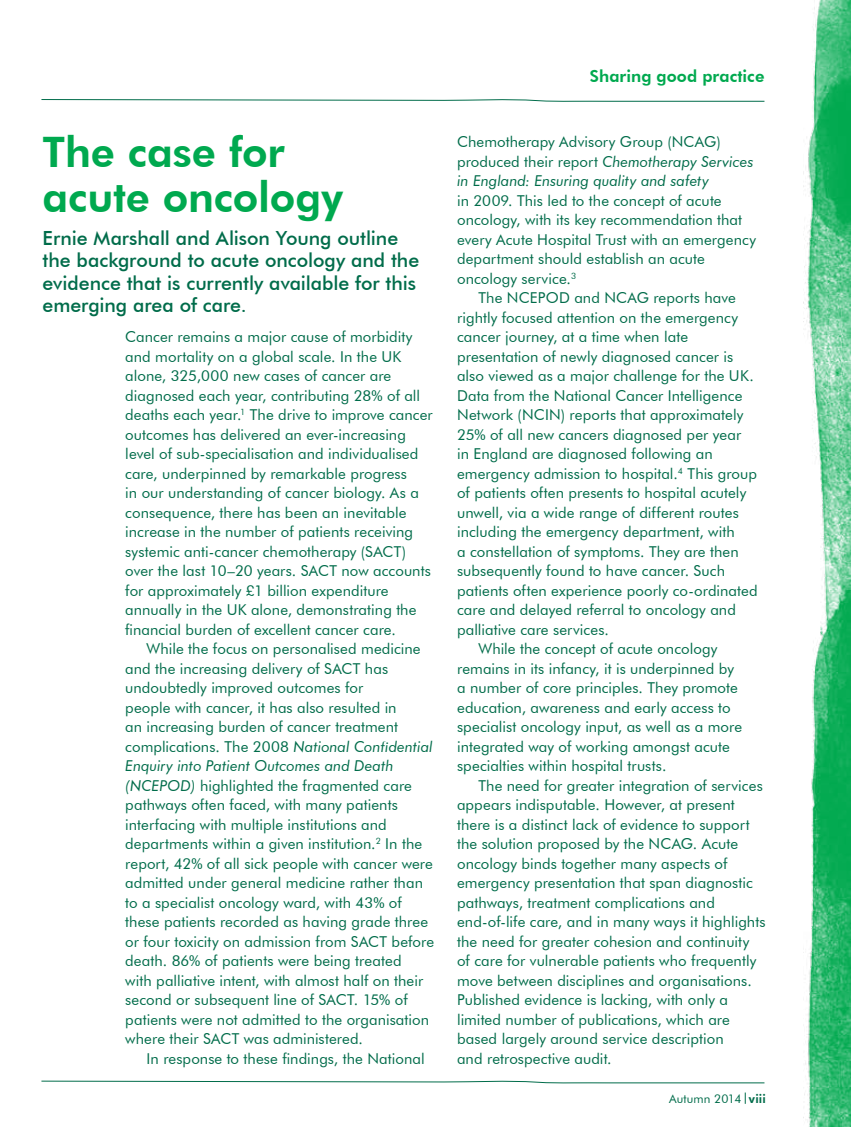
<style>
.page{position:relative;width:851px;height:1127px;background:#fff}
.page>*{position:absolute;margin:0;border:0;box-sizing:border-box;transform-origin:0 0}
.t1{font:800 42px/45px "Futura BT";letter-spacing:-.005em;color:#00a94f}
.t2{font:500 19.5px/22.5px "Futura BT";letter-spacing:-.005em;color:#006c4a}
.t3{font:800 16.5px "Futura BT";letter-spacing:.005em;color:#00a94f}
.t4{font:15px/19.5px "Futura BT";letter-spacing:.005em;color:#006c4a}
.t5{font:italic 15px/19.5px "Futura BT";color:#006c4a}
.t6{font:12px "Futura BT";letter-spacing:.01em;color:#006c4a}
.s1{font-style:italic}
.s2{font-style:normal}
.s3{font-weight:800}
</style>
<div class="page">
<svg style="left:41px;top:99px;width:724px;height:3px"></svg>
<svg style="left:41px;top:1080px;width:724px;height:4px"></svg>
<img style="left:803px;top:0;width:47px;height:1127px">
<svg style="left:744px;top:1092px;width:1px;height:12px"></svg>
<h1 class="t1" style="left:43px;top:129px;width:302px">The case for acute oncology</h1>
<h2 class="t2" style="left:43px;top:226px;width:378px">Ernie Marshall and Alison Young outline the background to acute oncology and the evidence that is currently available for this emerging area of care.</h2>
<p class="t4" style="left:125px;top:327px;width:309px">Cancer remains a major cause of morbidity and mortality on a global scale. In the UK alone, 325,000 new cases of cancer are diagnosed each year, contributing 28% of all deaths each year.<sup>1</sup> The drive to improve cancer outcomes has delivered an ever-increasing level of sub-specialisation and individualised care, underpinned by remarkable progress<br>in our understanding of cancer biology. As a consequence, there has been an inevitable increase in the number of patients receiving systemic anti-cancer chemotherapy (SACT) over the last 10–20 years. SACT now accounts for approximately £1 billion expenditure annually in the UK alone, demonstrating the financial burden of excellent cancer care.</p>
<p class="t4" style="left:125px;top:639px;width:310px;text-indent:21px">While the focus on personalised medicine and the increasing delivery of SACT has undoubtedly improved outcomes for<br>people with cancer, it has also resulted in<br>an increasing burden of cancer treatment complications. The 2008 <span class="s1">National Confidential Enquiry into Patient Outcomes and Death (NCEPOD)</span> highlighted the fragmented care pathways often faced, with many patients interfacing with multiple institutions and departments within a given institution.<sup>2</sup> In the report, 42% of all sick people with cancer were admitted under general medicine rather than to a specialist oncology ward, with 43% of these patients recorded as having grade three or four toxicity on admission from SACT before death. 86% of patients were being treated<br>with palliative intent, with almost half on their second or subsequent line of SACT. 15% of patients were not admitted to the organisation where their SACT was administered.</p>
<p class="t4" style="left:146px;top:1048px;width:280px">In response to these findings, the National</p>
<p class="t3" style="left:589px;top:66px;width:176px">Sharing good practice</p>
<p class="t5" style="left:457px;top:132px;width:298px"><span class="s2">Chemotherapy Advisory Group (NCAG) produced their report</span> Chemotherapy Services in England: Ensuring quality and safety</p>
<p class="t4" style="left:457px;top:190px;width:300px">in 2009. This led to the concept of acute oncology, with its key recommendation that every Acute Hospital Trust with an emergency department should establish an acute oncology service.<sup>3</sup></p>
<p class="t4" style="left:478px;top:288px;width:259px">The NCEPOD and NCAG reports have</p>
<p class="t4" style="left:457px;top:307px;width:282px">rightly focused attention on the emergency</p>
<p class="t4" style="left:457px;top:327px;width:232px">cancer journey, at a time when late</p>
<p class="t4" style="left:457px;top:346px;width:278px">presentation of newly diagnosed cancer is</p>
<p class="t4" style="left:457px;top:366px;width:298px">also viewed as a major challenge for the UK.</p>
<p class="t4" style="left:457px;top:385px;width:287px">Data from the National Cancer Intelligence</p>
<p class="t4" style="left:457px;top:405px;width:288px">Network (NCIN) reports that approximately</p>
<p class="t4" style="left:457px;top:424px;width:285px">25% of all new cancers diagnosed per year</p>
<p class="t4" style="left:457px;top:444px;width:257px">in England are diagnosed following an</p>
<p class="t4" style="left:457px;top:463px;width:301px">emergency admission to hospital.<sup>4</sup> This group</p>
<p class="t4" style="left:457px;top:483px;width:290px">of patients often presents to hospital acutely</p>
<p class="t4" style="left:457px;top:502px;width:283px">unwell, via a wide range of different routes</p>
<p class="t4" style="left:457px;top:522px;width:279px">including the emergency department, with</p>
<p class="t4" style="left:457px;top:541px;width:283px">a constellation of symptoms. They are then</p>
<p class="t4" style="left:457px;top:561px;width:269px">subsequently found to have cancer. Such</p>
<p class="t4" style="left:457px;top:580px;width:302px">patients often experience poorly co-ordinated</p>
<p class="t4" style="left:457px;top:600px;width:280px">care and delayed referral to oncology and</p>
<p class="t4" style="left:457px;top:619px;width:153px">palliative care services.</p>
<p class="t4" style="left:478px;top:639px;width:240px">While the concept of acute oncology</p>
<p class="t4" style="left:457px;top:658px;width:278px">remains in its infancy, it is underpinned by</p>
<p class="t4" style="left:457px;top:678px;width:282px">a number of core principles. They promote</p>
<p class="t4" style="left:457px;top:697px;width:275px">education, awareness and early access to</p>
<p class="t4" style="left:457px;top:717px;width:286px">specialist oncology input, as well as a more</p>
<p class="t4" style="left:457px;top:736px;width:274px">integrated way of working amongst acute</p>
<p class="t4" style="left:457px;top:756px;width:211px">specialties within hospital trusts.</p>
<p class="t4" style="left:478px;top:775px;width:286px">The need for greater integration of services</p>
<p class="t4" style="left:457px;top:795px;width:279px">appears indisputable. However, at present</p>
<p class="t4" style="left:457px;top:814px;width:294px">there is a distinct lack of evidence to support</p>
<p class="t4" style="left:457px;top:834px;width:282px">the solution proposed by the NCAG. Acute</p>
<p class="t4" style="left:457px;top:853px;width:272px">oncology binds together many aspects of</p>
<p class="t4" style="left:457px;top:873px;width:297px">emergency presentation that span diagnostic</p>
<p class="t4" style="left:457px;top:892px;width:259px">pathways, treatment complications and</p>
<p class="t4" style="left:457px;top:912px;width:310px">end-of-life care, and in many ways it highlights</p>
<p class="t4" style="left:457px;top:931px;width:294px">the need for greater cohesion and continuity</p>
<p class="t4" style="left:457px;top:951px;width:301px">of care for vulnerable patients who frequently</p>
<p class="t4" style="left:457px;top:970px;width:296px">move between disciplines and organisations.</p>
<p class="t4" style="left:457px;top:990px;width:272px">Published evidence is lacking, with only a</p>
<p class="t4" style="left:457px;top:1009px;width:274px">limited number of publications, which are</p>
<p class="t4" style="left:457px;top:1029px;width:268px">based largely around service description</p>
<p class="t4" style="left:457px;top:1048px;width:156px">and retrospective audit.</p>
<p class="t6" style="left:669px;top:1091px;width:98px">Autumn 2014 <span class="s3">viii</span></p>
</div>
